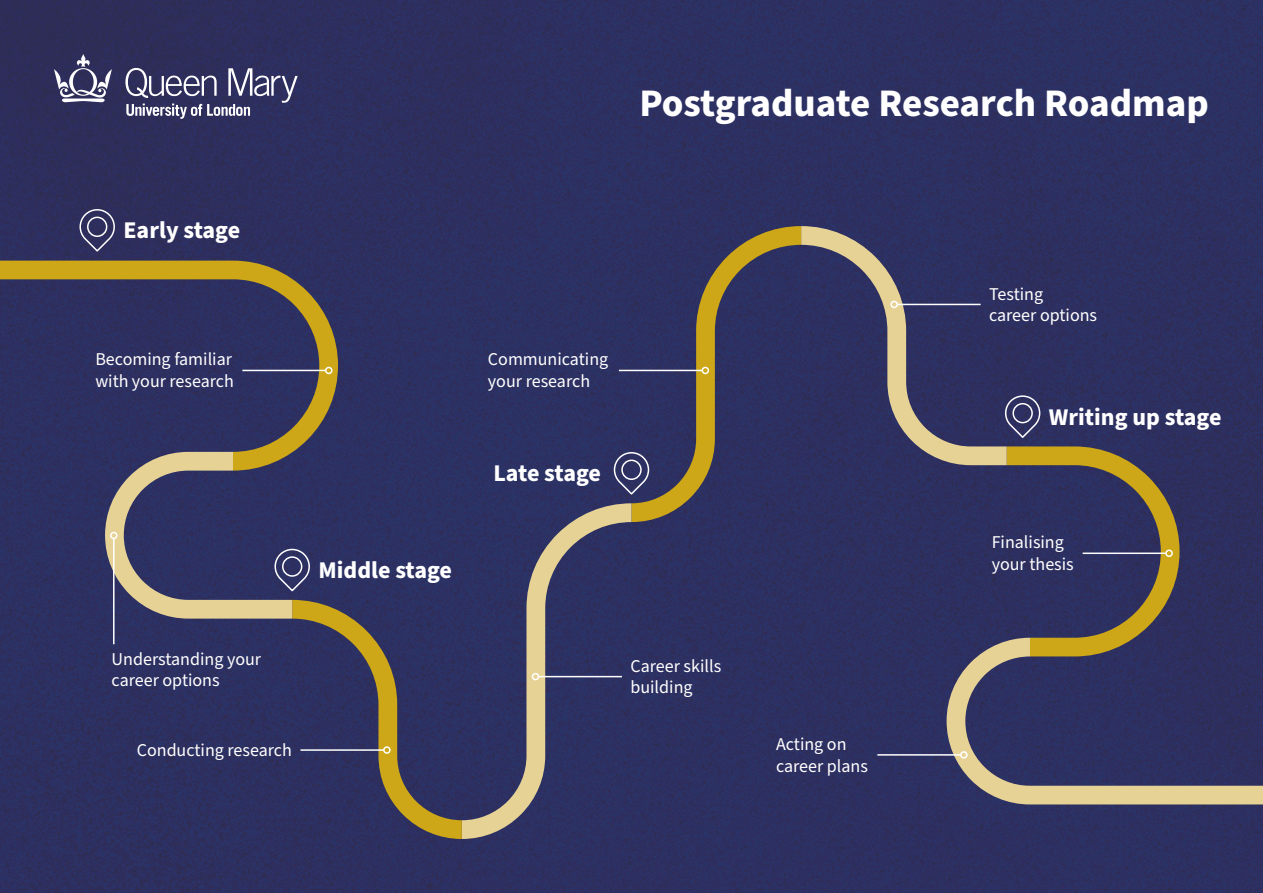
<style>
.page{position:relative;width:1263px;height:893px;background:#fff}
.page>*{position:absolute;margin:0;border:0;box-sizing:border-box;transform-origin:0 0}
.t1{font:700 39px "Source Sans Pro";letter-spacing:-.005em;color:#fff}
.t2{font:700 24px "Source Sans Pro";color:#fff}
.t3{font:700 24px "Source Sans Pro";letter-spacing:-.02em;color:#fff}
.t4{font:18px/21.6px "Source Sans Pro";color:#fff}
</style>
<div class="page">
<img style="left:0;top:0;width:1263px;height:893px">
<svg style="left:125px;top:68px;width:173px;height:51px;background:#59597e"></svg>
<svg style="left:54px;top:54px;width:58px;height:48px"></svg>
<svg style="left:946px;top:638px;width:317px;height:166px;background:#4b4a69"></svg>
<svg style="left:1007px;top:446px;width:172px;height:210px;background:#514a51"></svg>
<svg style="left:801px;top:226px;width:206px;height:239px;background:#464567"></svg>
<svg style="left:631px;top:226px;width:170px;height:296px;background:#434057"></svg>
<svg style="left:462px;top:503px;width:169px;height:336px;background:#454669"></svg>
<svg style="left:0;top:261px;width:338px;height:210px;background:#434056"></svg>
<svg style="left:79px;top:208px;width:37px;height:45px;background:#4e4e75"></svg>
<hr style="left:242px;top:370px;width:84px;height:1px;background:#fff">
<div style="left:325px;top:367px;width:8px;height:7px;border:2px solid #fff;border-radius:50%"></div>
<hr style="left:1083px;top:552px;width:83px;height:2px;background:#fff">
<div style="left:1165px;top:549px;width:8px;height:8px;border:2px solid #fff;border-radius:50%"></div>
<hr style="left:877px;top:754px;width:84px;height:2px;background:#fff">
<div style="left:960px;top:751px;width:7px;height:8px;border:2px solid #fff;border-radius:50%"></div>
<hr style="left:619px;top:370px;width:83px;height:1px;background:#fff">
<div style="left:702px;top:367px;width:7px;height:7px;border:2px solid #fff;border-radius:50%"></div>
<hr style="left:538px;top:676px;width:84px;height:1px;background:#fff">
<div style="left:532px;top:673px;width:7px;height:7px;border:2px solid #fff;border-radius:50%"></div>
<hr style="left:897px;top:304px;width:83px;height:1px;background:#fff">
<div style="left:890px;top:301px;width:8px;height:7px;border:2px solid #fff;border-radius:50%"></div>
<svg style="left:1004px;top:395px;width:37px;height:44px;background:#4e5078"></svg>
<svg style="left:613px;top:451px;width:37px;height:45px;background:#4d4f79"></svg>
<svg style="left:105px;top:452px;width:357px;height:387px;background:#3e3e61"></svg>
<p class="t2" style="left:123px;top:214px;width:118px">Early stage</p>
<p class="t4" style="left:95px;top:349px;width:140px">Becoming familiar with your research</p>
<p class="t1" style="left:639px;top:77px;width:571px">Postgraduate Research Roadmap</p>
<p class="t2" style="left:318px;top:554px;width:135px">Middle stage</p>
<p class="t4" style="left:488px;top:349px;width:122px">Communicating your research</p>
<p class="t3" style="left:493px;top:457px;width:109px">Late stage</p>
<p class="t4" style="left:989px;top:283px;width:110px">Testing<br>career options</p>
<p class="t2" style="left:1049px;top:400px;width:174px">Writing up stage</p>
<p class="t4" style="left:992px;top:532px;width:84px">Finalising your thesis</p>
<p class="t4" style="left:112px;top:648px;width:151px">Understanding your career options</p>
<p class="t4" style="left:630px;top:655px;width:92px">Career skills building</p>
<p class="t4" style="left:137px;top:740px;width:157px">Conducting research</p>
<p class="t4" style="left:776px;top:734px;width:93px">Acting on career plans</p>
</div>
